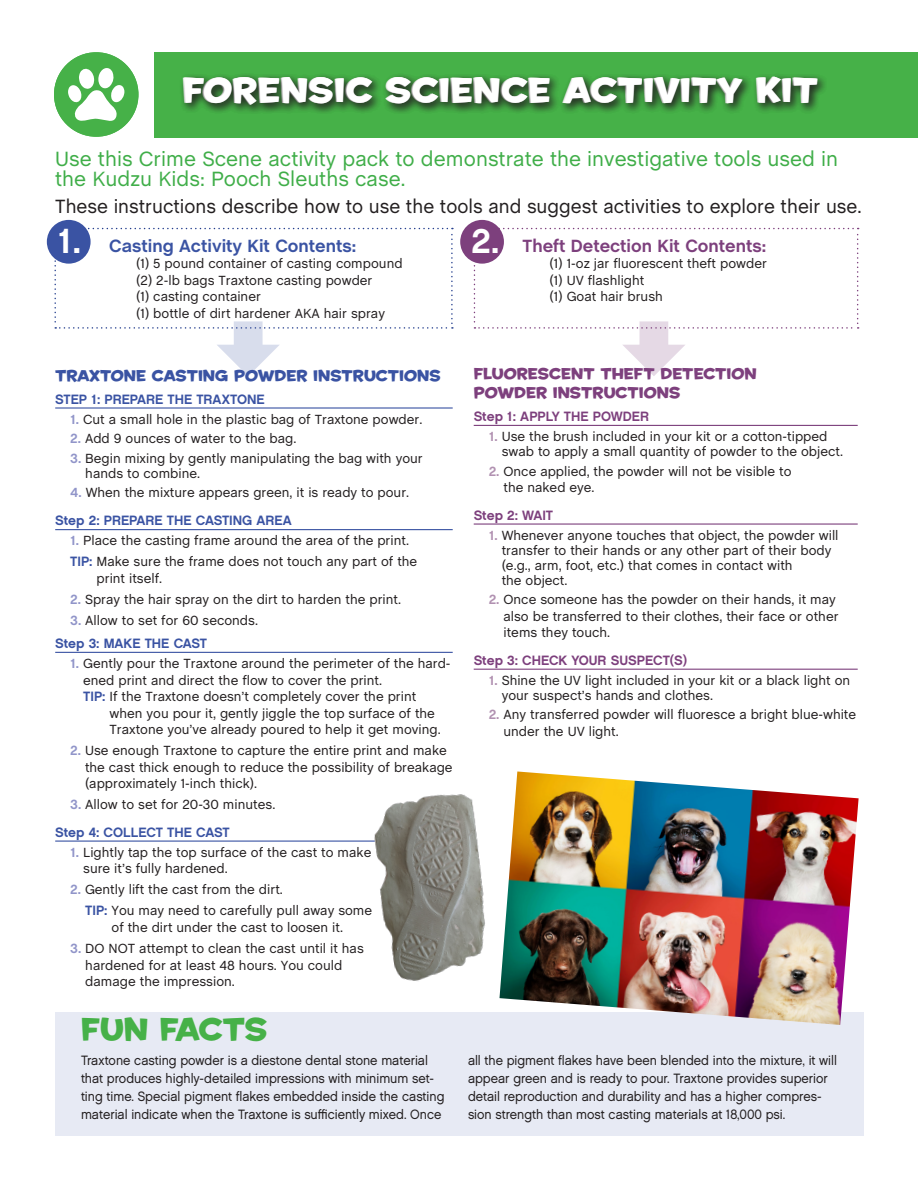
<style>
.page{position:relative;width:918px;height:1188px;background:#fff}
.page>*{position:absolute;margin:0;border:0;box-sizing:border-box;transform-origin:0 0}
.t1{font:34.8px "Chalet New York Nineteen Sixty";color:#fff}
.t2{font:33px "House A Rama Kingpin";letter-spacing:.025em;color:#fff}
.t3{font:30px "House A Rama Kingpin";letter-spacing:-.005em;color:#46b148}
.t4{font:21px/20.5px "Chalet";color:#40ae49}
.t5{font:19.5px "Chalet";color:#231f20}
.t6{font:700 18px "Chalet";color:#3a53a3}
.t7{font:700 18px "Chalet";color:#7d407d}
.t8{font:15px/19.5px "House A Rama Kingpin";color:#7d407d}
.t9{font:15px "House A Rama Kingpin";color:#3a53a3}
.t10{font:13.5px/16.5px "Chalet";color:#231f20}
.t11{font:13.5px/18px "Chalet London Nineteen Sixty";color:#231f20;scale:.93 1}
.t12{font:13.5px "Chalet New York Nineteen Sixty";color:#3a53a3}
.t13{font:13.5px "Chalet New York Nineteen Sixty";color:#7d407d}
.s1{font-weight:700;color:#9195c9}
.s2{font-family:"Chalet New York Nineteen Sixty";color:#3a53a3}
.s3{font-weight:700;color:#b191b1}
</style>
<div class="page">
<div style="left:154px;top:52px;width:764px;height:86px;background:#46b148"></div>
<div style="left:54px;top:52px;width:84px;height:85px;background:#46b148;border-radius:50%"></div>
<svg style="left:68px;top:68px;width:56px;height:53px"></svg>
<div style="left:180px;top:73px;width:648px;height:42px;background:#231f20;opacity:.53"></div>
<hr style="left:55px;top:407px;width:398px;height:2px;background:#3a53a3">
<hr style="left:55px;top:529px;width:398px;height:1px;background:#3a53a3">
<hr style="left:55px;top:652px;width:398px;height:1px;background:#3a53a3">
<hr style="left:55px;top:841px;width:320px;height:1px;background:#3a53a3">
<hr style="left:474px;top:425px;width:384px;height:1px;background:#7d407d">
<hr style="left:474px;top:523px;width:384px;height:2px;background:#7d407d">
<hr style="left:474px;top:669px;width:384px;height:1px;background:#7d407d">
<div style="left:47px;top:220px;width:44px;height:44px;background:#3a53a3;border-radius:50%"></div>
<div style="left:460px;top:220px;width:44px;height:44px;background:#7d407d;border-radius:50%"></div>
<svg style="left:54px;top:228px;width:399px;height:148px"></svg>
<svg style="left:474px;top:228px;width:385px;height:148px"></svg>
<div style="left:55px;top:1012px;width:809px;height:124px;background:#e7eaf4"></div>
<img style="left:361px;top:794px;width:124px;height:187px">
<img style="left:500px;top:771px;width:359px;height:254px">
<p class="t2" style="left:183px;top:68px;width:636px">FORENSIC SCIENCE ACTIVITY KIT</p>
<p class="t4" style="left:55px;top:148px;width:784px">Use this Crime Scene activity pack to demonstrate the investigative tools used in the Kudzu Kids: Pooch Sleuths case.</p>
<p class="t5" style="left:55px;top:195px;width:808px">These instructions describe how to use the tools and suggest activities to explore their use.</p>
<p class="t1" style="left:58px;top:219px;width:24px">1.</p>
<p class="t1" style="left:471px;top:219px;width:29px">2.</p>
<p class="t6" style="left:109px;top:235px;width:249px">Casting Activity Kit Contents:</p>
<p class="t10" style="left:136px;top:255px;width:268px">(1) 5 pound container of casting compound</p>
<p class="t10" style="left:136px;top:272px;width:238px">(2) 2-lb bags Traxtone casting powder</p>
<p class="t10" style="left:136px;top:288px;width:126px">(1) casting container</p>
<p class="t10" style="left:136px;top:305px;width:250px">(1) bottle of dirt hardener AKA hair spray</p>
<p class="t7" style="left:523px;top:235px;width:245px">Theft Detection Kit Contents:</p>
<p class="t10" style="left:550px;top:255px;width:219px">(1) 1-oz jar fluorescent theft powder</p>
<p class="t10" style="left:550px;top:272px;width:96px">(1) UV flashlight</p>
<p class="t10" style="left:550px;top:288px;width:115px">(1) Goat hair brush</p>
<p class="t9" style="left:55px;top:365px;width:387px">TRAXTONE CASTING POWDER INSTRUCTIONS</p>
<p class="t12" style="left:55px;top:391px;width:211px">STEP 1: PREPARE THE TRAXTONE</p>
<p class="t10" style="left:70px;top:411px;width:354px"><span class="s1">1.</span> Cut a small hole in the plastic bag of Traxtone powder.</p>
<p class="t10" style="left:70px;top:430px;width:228px"><span class="s1">2.</span> Add 9 ounces of water to the bag.</p>
<p class="t10" style="left:85px;top:451px;width:339px;line-height:15px;text-indent:-15px"><span class="s1">3.</span> Begin mixing by gently manipulating the bag with your hands to combine.</p>
<p class="t10" style="left:70px;top:484px;width:340px"><span class="s1">4.</span> When the mixture appears green, it is ready to pour.</p>
<p class="t12" style="left:55px;top:512px;width:238px">Step 2: PREPARE THE CASTING AREA</p>
<p class="t10" style="left:70px;top:532px;width:340px"><span class="s1">1.</span> Place the casting frame around the area of the print.</p>
<p class="t10" style="left:97px;top:553px;width:322px;text-indent:-26px"><span class="s2">TIP:</span> Make sure the frame does not touch any part of the print itself.</p>
<p class="t10" style="left:70px;top:591px;width:332px"><span class="s1">2.</span> Spray the hair spray on the dirt to harden the print.</p>
<p class="t10" style="left:70px;top:612px;width:189px"><span class="s1">3.</span> Allow to set for 60 seconds.</p>
<p class="t12" style="left:55px;top:635px;width:153px">Step 3: MAKE THE CAST</p>
<p class="t10" style="left:70px;top:655px;width:382px"><span class="s1">1.</span> Gently pour the Traxtone around the perimeter of the hard-</p>
<p class="t10" style="left:83px;top:672px;width:300px">ened print and direct the flow to cover the print.</p>
<p class="t10" style="left:83px;top:688px;width:335px"><span class="s2">TIP:</span> If the Traxtone doesn’t completely cover the print</p>
<p class="t10" style="left:110px;top:705px;width:327px">when you pour it, gently jiggle the top surface of the</p>
<p class="t10" style="left:110px;top:721px;width:333px">Traxtone you’ve already poured to help it get moving.</p>
<p class="t10" style="left:85px;top:742px;width:369px;text-indent:-15px"><span class="s1">2.</span> Use enough Traxtone to capture the entire print and make the cast thick enough to reduce the possibility of breakage (approximately 1-inch thick).</p>
<p class="t10" style="left:70px;top:796px;width:207px"><span class="s1">3.</span> Allow to set for 20-30 minutes.</p>
<p class="t12" style="left:55px;top:824px;width:176px">Step 4: COLLECT THE CAST</p>
<p class="t10" style="left:83px;top:844px;width:290px;text-indent:-13px"><span class="s1">1.</span> Lightly tap the top surface of the cast to make sure it’s fully hardened.</p>
<p class="t10" style="left:70px;top:881px;width:214px"><span class="s1">2.</span> Gently lift the cast from the dirt.</p>
<p class="t10" style="left:85px;top:902px;width:289px;text-align:center"><span class="s2">TIP:</span> You may need to carefully pull away some of the dirt under the cast to loosen it.</p>
<p class="t10" style="left:85px;top:940px;width:280px;text-indent:-15px"><span class="s1">3.</span> DO NOT attempt to clean the cast until it has hardened for at least 48 hours. You could damage the impression.</p>
<p class="t3" style="left:81px;top:1009px;width:188px">FUN FACTS</p>
<p class="t8" style="left:474px;top:363px;width:285px">FLUORESCENT THEFT DETECTION<br>POWDER INSTRUCTIONS</p>
<p class="t13" style="left:474px;top:408px;width:177px">Step 1: APPLY THE POWDER</p>
<p class="t10" style="left:502px;top:429px;width:343px;line-height:15px;text-indent:-13px"><span class="s3">1.</span> Use the brush included in your kit or a cotton-tipped swab to apply a small quantity of powder to the object.</p>
<p class="t10" style="left:504px;top:463px;width:290px;text-indent:-15px"><span class="s3">2.</span> Once applied, the powder will not be visible to the naked eye.</p>
<p class="t13" style="left:474px;top:507px;width:81px">Step 2: WAIT</p>
<p class="t10" style="left:502px;top:527px;width:338px;line-height:15px;text-indent:-13px"><span class="s3">1.</span> Whenever anyone touches that object, the powder will transfer to their hands or any other part of their body (e.g., arm, foot, etc.) that comes in contact with<br>the object.</p>
<p class="t10" style="left:504px;top:591px;width:337px;text-indent:-15px"><span class="s3">2.</span> Once someone has the powder on their hands, it may also be transferred to their clothes, their face or other items they touch.</p>
<p class="t13" style="left:474px;top:652px;width:215px">Step 3: CHECK YOUR SUSPECT(S)</p>
<p class="t10" style="left:502px;top:673px;width:350px;line-height:15px;text-indent:-13px"><span class="s3">1.</span> Shine the UV light included in your kit or a black light on your suspect’s hands and clothes.</p>
<p class="t10" style="left:504px;top:706px;width:354px;text-indent:-15px"><span class="s3">2.</span> Any transferred powder will fluoresce a bright blue-white under the UV light.</p>
<p class="t11" style="left:81px;top:1051px;width:392px">Traxtone casting powder is a diestone dental stone material that produces highly-detailed impressions with minimum set&shy;ting time. Special pigment flakes embedded inside the casting material indicate when the Traxtone is sufficiently mixed. Once</p>
<p class="t11" style="left:468px;top:1051px;width:398px">all the pigment flakes have been blended into the mixture, it will appear green and is ready to pour. Traxtone provides superior detail reproduction and durability and has a higher compres&shy;sion strength than most casting materials at 18,000 psi.</p>
</div>
